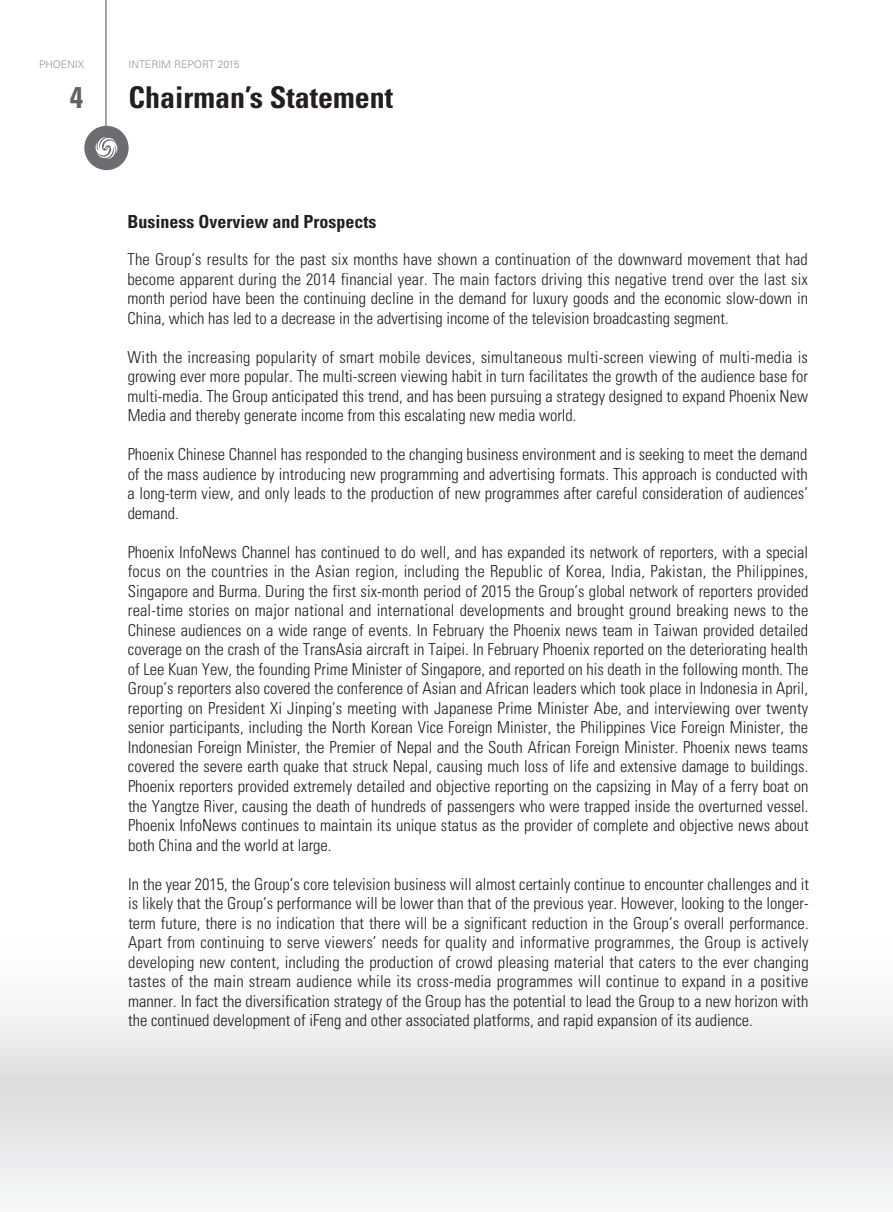
<style>
.page{position:relative;width:893px;height:1212px;background:#fff}
.page>*{position:absolute;margin:0;border:0;box-sizing:border-box;transform-origin:0 0}
.t1{font:700 condensed 30px "Univers LT Std";color:#231f20}
.t2{font:700 condensed 30px "Univers LT Std";color:#636366}
.t3{font:700 condensed 18px "Univers LT Std";color:#231f20}
.t4{font:300 condensed 16.5px/19.5px "Univers LT Std";color:#231f20;text-align:justify}
.t5{font:300 10.5px "Univers LT Std";color:#939598}
</style>
<div class="page">
<hr style="left:105px;top:0;width:2px;height:170px;background:#636366">
<div style="left:84px;top:126px;width:45px;height:44px;background:#6c6d70;border-radius:50%"></div>
<svg style="left:95px;top:137px;width:23px;height:22px"></svg>
<svg style="left:0;top:1009px;width:893px;height:187px"></svg>
<p class="t5" style="left:39px;top:58px;width:47px">PHOENIX</p>
<p class="t5" style="left:129px;top:58px;width:113px">INTERIM REPORT 2015</p>
<h1 class="t1" style="left:129px;top:79px;width:266px">Chairman’s Statement</h1>
<h1 class="t2" style="left:70px;top:79px;width:15px">4</h1>
<p class="t3" style="left:128px;top:210px;width:250px">Business Overview and Prospects</p>
<p class="t4" style="left:128px;top:250px;width:682px">The Group’s results for the past six months have shown a continuation of the downward movement that had become apparent during the 2014 financial year. The main factors driving this negative trend over the last six month period have been the continuing decline in the demand for luxury goods and the economic slow-down in China, which has led to a decrease in the advertising income of the television broadcasting segment.</p>
<p class="t4" style="left:128px;top:347px;width:682px">With the increasing popularity of smart mobile devices, simultaneous multi-screen viewing of multi-media is growing ever more popular. The multi-screen viewing habit in turn facilitates the growth of the audience base for multi-media. The Group anticipated this trend, and has been pursuing a strategy designed to expand Phoenix New Media and thereby generate income from this escalating new media world.</p>
<p class="t4" style="left:128px;top:445px;width:682px">Phoenix Chinese Channel has responded to the changing business environment and is seeking to meet the demand of the mass audience by introducing new programming and advertising formats. This approach is conducted with a long-term view, and only leads to the production of new programmes after careful consideration of audiences’ demand.</p>
<p class="t4" style="left:128px;top:542px;width:682px">Phoenix InfoNews Channel has continued to do well, and has expanded its network of reporters, with a special focus on the countries in the Asian region, including the Republic of Korea, India, Pakistan, the Philippines, Singapore and Burma. During the first six-month period of 2015 the Group’s global network of reporters provided real-time stories on major national and international developments and brought ground breaking news to the Chinese audiences on a wide range of events. In February the Phoenix news team in Taiwan provided detailed coverage on the crash of the TransAsia aircraft in Taipei. In February Phoenix reported on the deteriorating health of Lee Kuan Yew, the founding Prime Minister of Singapore, and reported on his death in the following month. The Group’s reporters also covered the conference of Asian and African leaders which took place in Indonesia in April, reporting on President Xi Jinping’s meeting with Japanese Prime Minister Abe, and interviewing over twenty senior participants, including the North Korean Vice Foreign Minister, the Philippines Vice Foreign Minister, the Indonesian Foreign Minister, the Premier of Nepal and the South African Foreign Minister. Phoenix news teams covered the severe earth quake that struck Nepal, causing much loss of life and extensive damage to buildings.<br>Phoenix reporters provided extremely detailed and objective reporting on the capsizing in May of a ferry boat on the Yangtze River, causing the death of hundreds of passengers who were trapped inside the overturned vessel.<br>Phoenix InfoNews continues to maintain its unique status as the provider of complete and objective news about both China and the world at large.</p>
<p class="t4" style="left:128px;top:874px;width:682px">In the year 2015, the Group’s core television business will almost certainly continue to encounter challenges and it is likely that the Group’s performance will be lower than that of the previous year. However, looking to the longer&shy;term future, there is no indication that there will be a significant reduction in the Group’s overall performance.<br>Apart from continuing to serve viewers’ needs for quality and informative programmes, the Group is actively developing new content, including the production of crowd pleasing material that caters to the ever changing tastes of the main stream audience while its cross-media programmes will continue to expand in a positive manner. In fact the diversification strategy of the Group has the potential to lead the Group to a new horizon with the continued development of iFeng and other associated platforms, and rapid expansion of its audience.</p>
</div>
